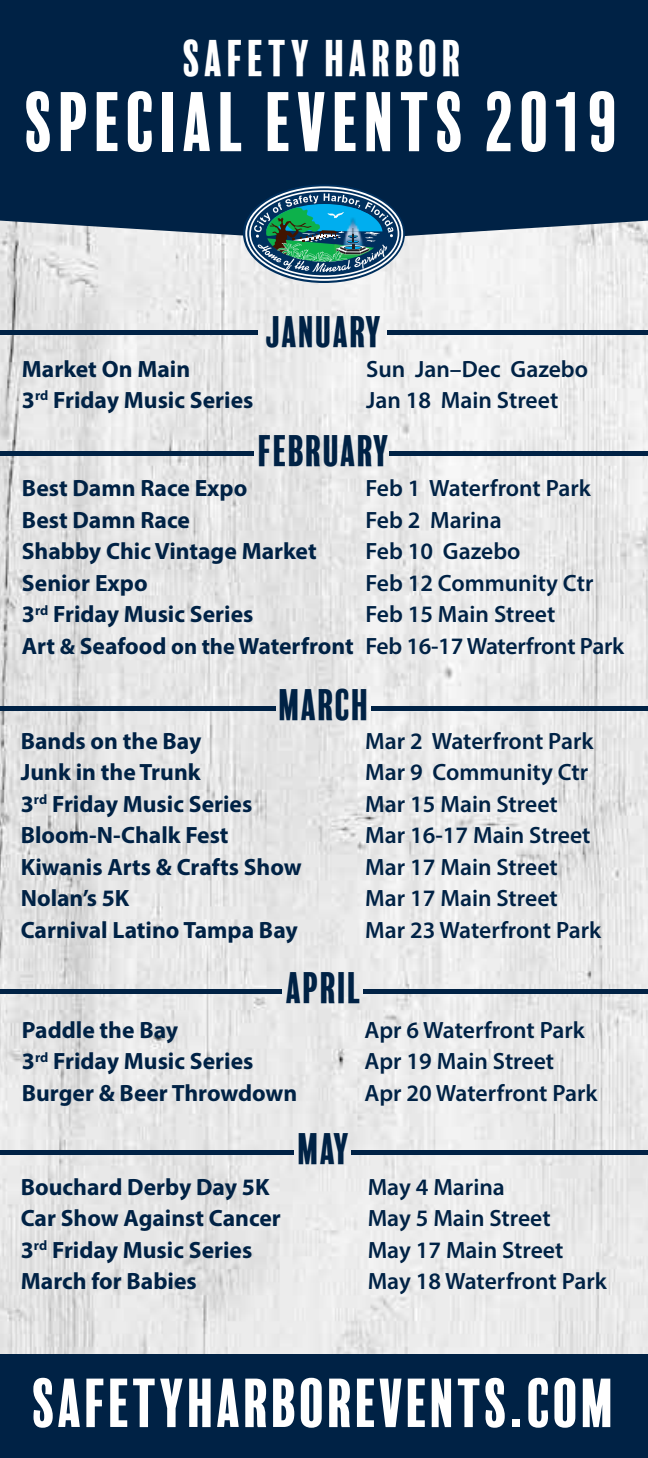
<style>
.page{position:relative;width:648px;height:1458px;background:#fff}
.page>*{position:absolute;margin:0;border:0;box-sizing:border-box;transform-origin:0 0}
.t1{font:76.95px "Balboa Plus Fill";letter-spacing:.02em;color:#fff}
.t2{font:63px "Balboa Plus Fill";letter-spacing:-.015em;color:#fff}
.t3{font:47.25px "Balboa Plus Fill";letter-spacing:.04em;color:#fff}
.t4{font:40.5px "Balboa Plus Fill";letter-spacing:-.025em;color:#002245}
.t5{font:700 23.62px/31.5px "Myriad Pro";color:#002245}
.t6{font:600 23.62px/31.5px "Myriad Pro";color:#002245}
.s1{font-size:22.5px}
</style>
<div class="page">
<img style="left:0;top:241px;width:648px;height:1114px">
<div style="left:0;top:1355px;width:648px;height:103px;background:#002245"></div>
<div style="left:0;top:0;width:648px;height:241px;background:#002245"></div>
<div style="left:371px;top:706px;width:277px;height:5px;background:#002245"></div>
<div style="left:0;top:706px;width:275px;height:5px;background:#002245"></div>
<hr style="left:387px;top:331px;width:261px;height:4px;background:#002245">
<hr style="left:0;top:331px;width:257px;height:4px;background:#002245">
<hr style="left:390px;top:452px;width:258px;height:4px;background:#002245">
<hr style="left:0;top:452px;width:254px;height:4px;background:#002245">
<hr style="left:363px;top:990px;width:285px;height:4px;background:#002245">
<hr style="left:0;top:990px;width:281px;height:4px;background:#002245">
<hr style="left:351px;top:1151px;width:297px;height:4px;background:#002245">
<hr style="left:0;top:1151px;width:294px;height:4px;background:#002245">
<svg style="left:245px;top:186px;width:158px;height:95px;background:#467f8e"></svg>
<h3 class="t3" style="left:183px;top:32px;width:282px">SAFETY HARBOR</h3>
<h1 class="t1" style="left:25px;top:79px;width:599px">SPECIAL EVENTS 2019</h1>
<h3 class="t4" style="left:265px;top:309px;width:120px">JANUARY</h3>
<p class="t5" style="left:22px;top:352px;width:233px">Market On Main<br>3<sup>rd</sup> Friday Music Series</p>
<p class="t6" style="left:366px;top:352px;width:223px">Sun Jan–Dec Gazebo<br>Jan 18 Main Street</p>
<h3 class="t4" style="left:258px;top:428px;width:135px">FEBRUARY</h3>
<p class="t5" style="left:22px;top:472px;width:333px">Best Damn Race Expo<br>Best Damn Race<br>Shabby Chic Vintage Market<br>Senior Expo<br>3<sup>rd</sup> Friday Music Series<br>Art <span class="s1">&amp;</span> Seafood <span class="s1">on the</span> Waterfront</p>
<p class="t6" style="left:365px;top:472px;width:260px">Feb 1 Waterfront Park<br>Feb 2 Marina<br>Feb 10 Gazebo<br>Feb 12 Community Ctr<br>Feb 15 Main Street<br>Feb 16-17 Waterfront Park</p>
<h3 class="t4" style="left:278px;top:682px;width:94px">MARCH</h3>
<p class="t5" style="left:21px;top:724px;width:282px">Bands on the Bay<br>Junk in the Trunk<br>3<sup>rd</sup> Friday Music Series<br>Bloom-N-Chalk Fest<br>Kiwanis Arts &amp; Crafts Show<br>Nolan’s 5K<br>Carnival Latino Tampa Bay</p>
<p class="t6" style="left:365px;top:725px;width:237px">Mar 2 Waterfront Park<br>Mar 9 Community Ctr<br>Mar 15 Main Street<br>Mar 16-17 Main Street<br>Mar 17 Main Street<br>Mar 17 Main Street<br>Mar 23 Waterfront Park</p>
<h3 class="t4" style="left:286px;top:966px;width:79px">APRIL</h3>
<p class="t5" style="left:22px;top:1013px;width:277px">Paddle the Bay<br>3<sup>rd</sup> Friday Music Series<br>Burger &amp; Beer Throwdown</p>
<p class="t6" style="left:365px;top:1014px;width:235px">Apr 6 Waterfront Park<br>Apr 19 Main Street<br>Apr 20 Waterfront Park</p>
<h3 class="t4" style="left:297px;top:1127px;width:56px">MAY</h3>
<p class="t5" style="left:21px;top:1170px;width:262px">Bouchard Derby Day 5K<br>Car Show Against Cancer<br>3<sup>rd</sup> Friday Music Series<br>March for Babies</p>
<p class="t6" style="left:368px;top:1170px;width:241px">May 4 Marina<br>May 5 Main Street<br>May 17 Main Street<br>May 18 Waterfront Park</p>
<h2 class="t2" style="left:32px;top:1368px;width:586px">SAFETYHARBOREVENTS.COM</h2>
</div>
